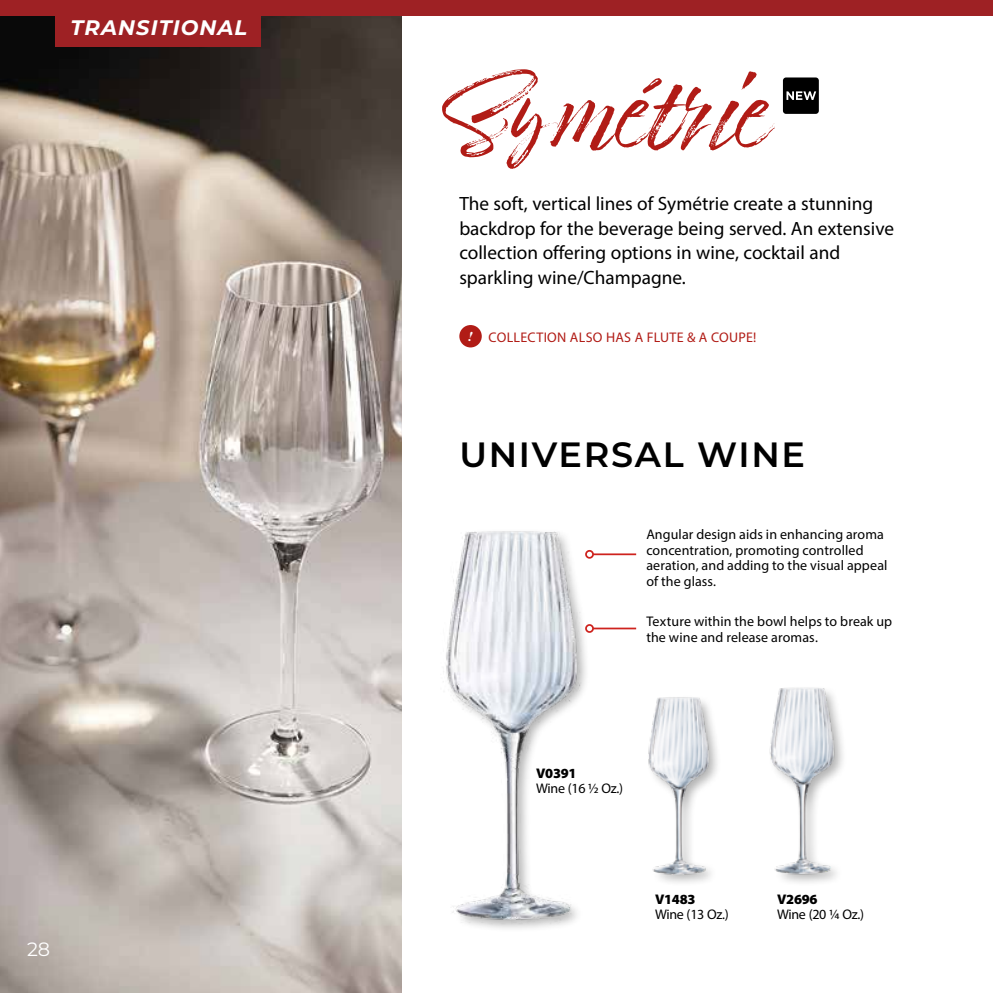
<style>
.page{position:relative;width:993px;height:993px;background:#fff}
.page>*{position:absolute;margin:0;border:0;box-sizing:border-box;transform-origin:0 0}
.t1{font:96.25px "Timberline";color:#b11c16}
.t2{font:600 35px "Montserrat";letter-spacing:.05em;color:#000}
.t3{font:italic 700 21px "Montserrat";letter-spacing:.05em;color:#fff}
.t4{font:19.25px/24.5px "Myriad Pro";color:#000}
.t5{font:19.25px "Montserrat";color:#fff}
.t6{font:14px/15.8px "Myriad Pro";letter-spacing:.005em;color:#000}
.t7{font:14px "Myriad Pro";letter-spacing:.02em;color:#b11c16}
.t8{font:900 14px "Myriad Pro";letter-spacing:-.02em;color:#000}
.s1{font-family:"Miller Banner";font-weight:700;font-style:italic;font-size:13.12px;color:#fff}
</style>
<div class="page">
<img style="left:443px;top:531px;width:167px;height:398px">
<hr style="left:593px;top:553px;width:43px;height:2px;background:#ce231e">
<div style="left:585px;top:550px;width:8px;height:8px;border:2px solid #ce231e;border-radius:50%"></div>
<hr style="left:593px;top:627px;width:43px;height:2px;background:#ce231e">
<div style="left:585px;top:624px;width:8px;height:8px;border:2px solid #ce231e;border-radius:50%"></div>
<img style="left:0;top:16px;width:401px;height:976px">
<div style="left:646px;top:694px;width:75px;height:192px;background:#000;opacity:.3"></div>
<img style="left:646px;top:694px;width:75px;height:186px">
<div style="left:768px;top:685px;width:78px;height:201px;background:#000;opacity:.3"></div>
<img style="left:768px;top:685px;width:78px;height:195px">
<div style="left:782px;top:77px;width:36px;height:37px;background:#000;border-radius:3px"></div>
<svg style="left:786px;top:91px;width:30px;height:9px"></svg>
<div style="left:459px;top:325px;width:22px;height:22px;background:#b11c16;border-radius:50%"></div>
<div style="left:0;top:0;width:992px;height:16px;background:#9e2124"></div>
<div style="left:55px;top:6px;width:206px;height:41px;background:#9e2124"></div>
<h3 class="t3" style="left:71px;top:12px;width:178px">TRANSITIONAL</h3>
<h3 class="t5" style="left:27px;top:935px;width:25px">28</h3>
<h1 class="t1" style="left:440px;top:57px;width:328px">Symétrie</h1>
<h3 class="t4" style="left:459px;top:191px;width:436px">The soft, vertical lines of Symétrie create a stunning backdrop for the beverage being served. An extensive collection offering options in wine, cocktail and sparkling wine/Champagne.</h3>
<p class="t7" style="left:467px;top:328px;width:290px"><span class="s1">!</span> COLLECTION ALSO HAS A FLUTE &amp; A COUPE!</p>
<h2 class="t2" style="left:459px;top:430px;width:347px">UNIVERSAL WINE</h2>
<p class="t6" style="left:646px;top:526px;width:242px">Angular design aids in enhancing aroma concentration, promoting controlled aeration, and adding to the visual appeal of the glass.</p>
<p class="t6" style="left:646px;top:613px;width:247px">Texture within the bowl helps to break up the wine and release aromas.</p>
<p class="t8" style="left:536px;top:763px;width:42px">V0391</p>
<p class="t6" style="left:536px;top:780px;width:88px">Wine (16 1/2 Oz.)</p>
<p class="t8" style="left:655px;top:889px;width:42px">V1483</p>
<p class="t6" style="left:655px;top:906px;width:75px">Wine (13 Oz.)</p>
<p class="t8" style="left:777px;top:889px;width:42px">V2696</p>
<p class="t6" style="left:777px;top:906px;width:88px">Wine (20 1/4 Oz.)</p>
</div>
